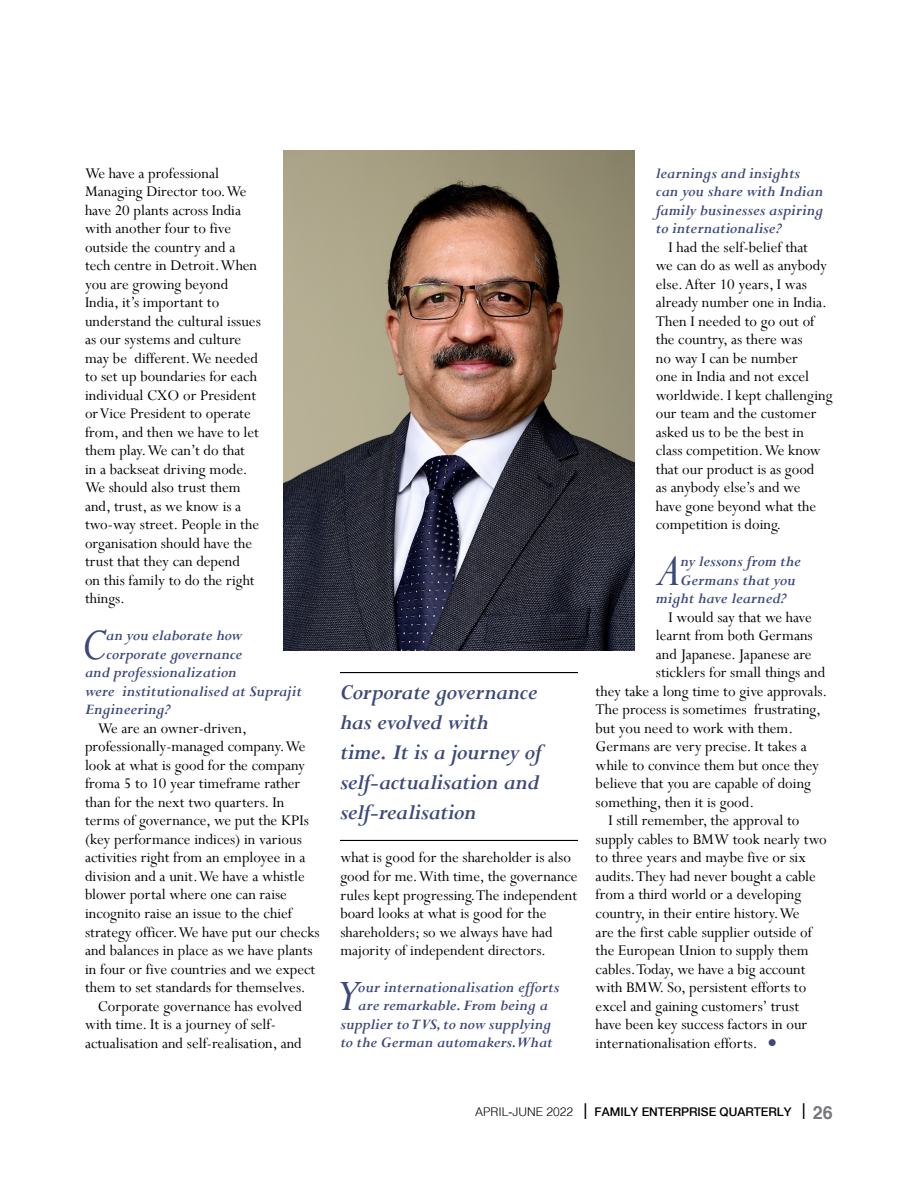
<style>
.page{position:relative;width:918px;height:1188px;background:#fff}
.page>*{position:absolute;margin:0;border:0;box-sizing:border-box;transform-origin:0 0}
.t1{font:italic 49.8px "Perpetua";color:#3d497b}
.t2{font:italic 700 24px/30px "Perpetua";letter-spacing:-.015em;color:#3d497b}
.t3{font:16.5px/18.5px "Perpetua";color:#000}
.t4{font:italic 700 16.5px/18.5px "Perpetua";color:#3d497b}
.t5{font:500 12px "Helvetica Neue";color:#000}
.s1{color:#3d497b}
.s2{font-family:"Helvetica";font-weight:300}
.s3{font-family:"Helvetica";font-weight:300;font-stretch:condensed;font-size:21px}
.s4{font-family:"Helvetica";font-weight:700;font-size:18px;color:#77787b}
</style>
<div class="page">
<img style="left:283px;top:150px;width:352px;height:501px">
<hr style="left:340px;top:672px;width:238px;height:1px;background:#000">
<hr style="left:340px;top:840px;width:238px;height:1px;background:#000">
<p class="t3" style="left:85px;top:163px;width:177px">We have a professional<br>Managing Director too. We have 20 plants across India with another four to five outside the country and a tech centre in Detroit. When you are growing beyond<br>India, it’s important to understand the cultural issues as our systems and culture may be different. We needed to set up boundaries for each individual CXO or President or Vice President to operate from, and then we have to let them play. We can’t do that<br>in a backseat driving mode.<br>We should also trust them and, trust, as we know is a two-way street. People in the organisation should have the trust that they can depend<br>on this family to do the right things.</p>
<h1 class="t1" style="left:82px;top:613px;width:26px">C</h1>
<p class="t4" style="left:106px;top:626px;width:137px">an you elaborate how</p>
<p class="t4" style="left:106px;top:645px;width:138px">corporate governance</p>
<p class="t4" style="left:85px;top:663px;width:153px">and professionalization</p>
<p class="t4" style="left:85px;top:682px;width:218px">were institutionalised at Suprajit</p>
<p class="t4" style="left:85px;top:700px;width:87px">Engineering?</p>
<p class="t3" style="left:98px;top:719px;width:151px">We are an owner-driven,</p>
<p class="t3" style="left:85px;top:737px;width:222px">professionally-managed company. We</p>
<p class="t3" style="left:85px;top:756px;width:222px">look at what is good for the company</p>
<p class="t3" style="left:85px;top:774px;width:217px">froma 5 to 10 year timeframe rather</p>
<p class="t3" style="left:85px;top:793px;width:201px">than for the next two quarters. In</p>
<p class="t3" style="left:85px;top:811px;width:225px">terms of governance, we put the KPIs</p>
<p class="t3" style="left:85px;top:830px;width:218px">(key performance indices) in various</p>
<p class="t3" style="left:85px;top:848px;width:222px">activities right from an employee in a</p>
<p class="t3" style="left:85px;top:867px;width:221px">division and a unit. We have a whistle</p>
<p class="t3" style="left:85px;top:885px;width:203px">blower portal where one can raise</p>
<p class="t3" style="left:85px;top:904px;width:209px">incognito raise an issue to the chief</p>
<p class="t3" style="left:85px;top:922px;width:236px">strategy officer. We have put our checks</p>
<p class="t3" style="left:85px;top:941px;width:229px">and balances in place as we have plants</p>
<p class="t3" style="left:85px;top:959px;width:232px">in four or five countries and we expect</p>
<p class="t3" style="left:85px;top:978px;width:222px">them to set standards for themselves.</p>
<p class="t3" style="left:98px;top:996px;width:206px">Corporate governance has evolved</p>
<p class="t3" style="left:85px;top:1015px;width:192px">with time. It is a journey of self-</p>
<p class="t3" style="left:85px;top:1033px;width:218px">actualisation and self-realisation, and</p>
<h2 class="t2" style="left:340px;top:677px;width:203px">Corporate governance has evolved with<br>time. It is a journey of self-actualisation and self-realisation</h2>
<p class="t3" style="left:340px;top:848px;width:239px">what is good for the shareholder is also good for me. With time, the governance rules kept progressing. The independent board looks at what is good for the shareholders; so we always have had majority of independent directors.</p>
<h1 class="t1" style="left:336px;top:965px;width:24px">Y</h1>
<p class="t4" style="left:358px;top:978px;width:203px">our internationalisation efforts</p>
<p class="t4" style="left:358px;top:996px;width:191px">are remarkable. From being a</p>
<p class="t4" style="left:340px;top:1015px;width:213px">supplier to TVS, to now supplying</p>
<p class="t4" style="left:340px;top:1033px;width:214px">to the German automakers.What</p>
<p class="t4" style="left:656px;top:163px;width:169px">learnings and insights can you share with Indian family businesses aspiring to internationalise?</p>
<p class="t3" style="left:656px;top:237px;width:178px;text-indent:13px">I had the self-belief that<br>we can do as well as anybody else. After 10 years, I was already number one in India.<br>Then I needed to go out of the country, as there was<br>no way I can be number<br>one in India and not excel worldwide. I kept challenging our team and the customer asked us to be the best in class competition. We know that our product is as good<br>as anybody else’s and we<br>have gone beyond what the competition is doing.</p>
<h1 class="t1" style="left:657px;top:539px;width:25px">A</h1>
<p class="t4" style="left:681px;top:552px;width:122px">ny lessons from the</p>
<p class="t4" style="left:681px;top:571px;width:116px">Germans that you</p>
<p class="t4" style="left:656px;top:589px;width:132px">might have learned?</p>
<p class="t3" style="left:669px;top:608px;width:145px">I would say that we have</p>
<p class="t3" style="left:656px;top:626px;width:158px">learnt from both Germans</p>
<p class="t3" style="left:656px;top:645px;width:157px">and Japanese. Japanese are</p>
<p class="t3" style="left:656px;top:663px;width:171px">sticklers for small things and</p>
<p class="t3" style="left:596px;top:682px;width:233px">they take a long time to give approvals.</p>
<p class="t3" style="left:596px;top:700px;width:227px">The process is sometimes frustrating,</p>
<p class="t3" style="left:596px;top:719px;width:199px">but you need to work with them.</p>
<p class="t3" style="left:596px;top:737px;width:213px">Germans are very precise. It takes a</p>
<p class="t3" style="left:596px;top:756px;width:225px">while to convince them but once they</p>
<p class="t3" style="left:596px;top:774px;width:217px">believe that you are capable of doing</p>
<p class="t3" style="left:596px;top:793px;width:160px">something, then it is good.</p>
<p class="t3" style="left:608px;top:811px;width:193px">I still remember, the approval to</p>
<p class="t3" style="left:596px;top:830px;width:233px">supply cables to BMW took nearly two</p>
<p class="t3" style="left:596px;top:848px;width:212px">to three years and maybe five or six</p>
<p class="t3" style="left:596px;top:867px;width:222px">audits. They had never bought a cable</p>
<p class="t3" style="left:596px;top:885px;width:207px">from a third world or a developing</p>
<p class="t3" style="left:596px;top:904px;width:205px">country, in their entire history. We</p>
<p class="t3" style="left:596px;top:922px;width:218px">are the first cable supplier outside of</p>
<p class="t3" style="left:596px;top:941px;width:214px">the European Union to supply them</p>
<p class="t3" style="left:596px;top:959px;width:211px">cables. Today, we have a big account</p>
<p class="t3" style="left:596px;top:978px;width:212px">with BMW. So, persistent efforts to</p>
<p class="t3" style="left:596px;top:996px;width:205px">excel and gaining customers’ trust</p>
<p class="t3" style="left:596px;top:1015px;width:213px">have been key success factors in our</p>
<p class="t3" style="left:596px;top:1033px;width:183px">internationalisation efforts. <span class="s1">●</span></p>
<p class="t5" style="left:475px;top:1104px;width:359px"><span class="s2">APRIL-JUNE 2022</span> <span class="s3">I</span> FAMILY ENTERPRISE QUARTERLY <span class="s3">I</span> <span class="s4">26</span></p>
</div>
